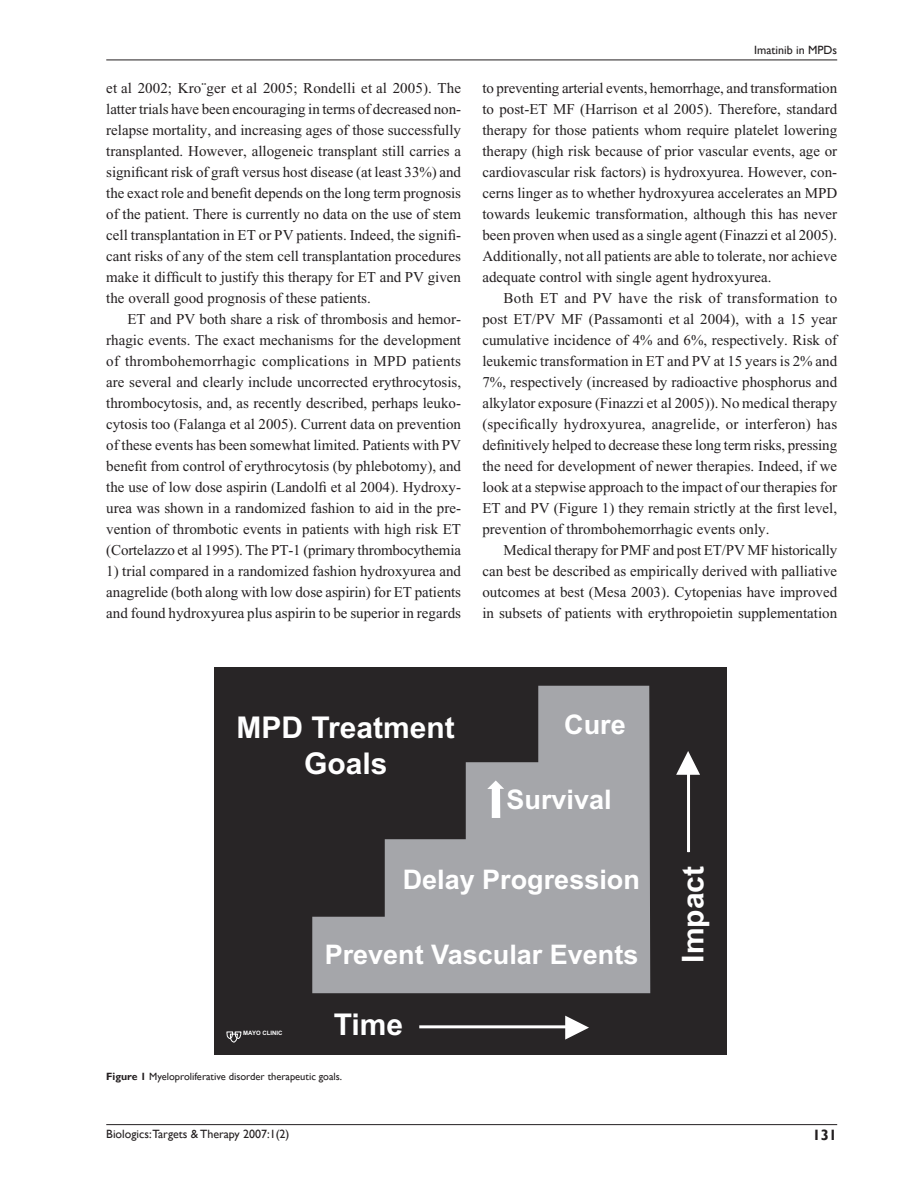
<style>
.page{position:relative;width:918px;height:1188px;background:#fff}
.page>*{position:absolute;margin:0;border:0;box-sizing:border-box;transform-origin:0 0}
.t1{font:700 30px/36px "Arial";color:#fff;text-align:center}
.t2{font:700 27px "Arial";color:#fff}
.t3{font:15px/21px "Times New Roman";color:#231f20;text-align:justify}
.t4{font:700 15px "Gill Sans";color:#231f20}
.t5{font:12px "Gill Sans";color:#231f20}
.t6{font:10.5px "Gill Sans";color:#231f20}
.t7{font:700 6px "Arial";color:#fff}
.s1{font-weight:700}
</style>
<div class="page">
<hr style="left:106px;top:1124px;width:731px;height:1px;background:#231f20">
<hr style="left:106px;top:60px;width:731px;height:1px;background:#231f20">
<div style="left:214px;top:668px;width:513px;height:387px;background:#282526"></div>
<svg style="left:312px;top:686px;width:338px;height:307px;fill:#a5a6aa"></svg>
<svg style="left:487px;top:780px;width:17px;height:38px"></svg>
<hr style="left:419px;top:1025px;width:148px;height:3px;background:#fff">
<svg style="left:565px;top:1016px;width:24px;height:24px"></svg>
<svg style="left:676px;top:751px;width:24px;height:24px"></svg>
<hr style="left:687px;top:771px;width:3px;height:81px;background:#fff">
<svg style="left:226px;top:1031px;width:16px;height:12px"></svg>
<p class="t3" style="left:106px;top:78px;width:356px">et al 2002; Kro¨ger et al 2005; Rondelli et al 2005). The latter trials have been encouraging in terms of decreased non&shy;relapse mortality, and increasing ages of those successfully transplanted. However, allogeneic transplant still carries a significant risk of graft versus host disease (at least 33%) and the exact role and benefit depends on the long term prognosis of the patient. There is currently no data on the use of stem cell transplantation in ET or PV patients. Indeed, the signifi&shy;cant risks of any of the stem cell transplantation procedures make it difficult to justify this therapy for ET and PV given the overall good prognosis of these patients.</p>
<p class="t3" style="left:106px;top:309px;width:356px;text-indent:21px">ET and PV both share a risk of thrombosis and hemor&shy;rhagic events. The exact mechanisms for the development of thrombohemorrhagic complications in MPD patients are several and clearly include uncorrected erythrocytosis, thrombocytosis, and, as recently described, perhaps leuko&shy;cytosis too (Falanga et al 2005). Current data on prevention of these events has been somewhat limited. Patients with PV benefit from control of erythrocytosis (by phlebotomy), and the use of low dose aspirin (Landolfi et al 2004). Hydroxy&shy;urea was shown in a randomized fashion to aid in the pre&shy;vention of thrombotic events in patients with high risk ET (Cortelazzo et al 1995). The PT-1 (primary thrombocythemia</p>
<p class="t3" style="left:106px;top:561px;width:356px">1) trial compared in a randomized fashion hydroxyurea and anagrelide (both along with low dose aspirin) for ET patients and found hydroxyurea plus aspirin to be superior in regards</p>
<p class="t5" style="left:754px;top:43px;width:85px">Imatinib in MPDs</p>
<p class="t3" style="left:482px;top:78px;width:356px">to preventing arterial events, hemorrhage, and transformation to post-ET MF (Harrison et al 2005). Therefore, standard therapy for those patients whom require platelet lowering therapy (high risk because of prior vascular events, age or cardiovascular risk factors) is hydroxyurea. However, con&shy;cerns linger as to whether hydroxyurea accelerates an MPD towards leukemic transformation, although this has never been proven when used as a single agent (Finazzi et al 2005).<br>Additionally, not all patients are able to tolerate, nor achieve adequate control with single agent hydroxyurea.</p>
<p class="t3" style="left:482px;top:288px;width:356px;text-indent:21px">Both ET and PV have the risk of transformation to post ET/PV MF (Passamonti et al 2004), with a 15 year cumulative incidence of 4% and 6%, respectively. Risk of leukemic transformation in ET and PV at 15 years is 2% and 7%, respectively (increased by radioactive phosphorus and alkylator exposure (Finazzi et al 2005)). No medical therapy (specifically hydroxyurea, anagrelide, or interferon) has definitively helped to decrease these long term risks, pressing the need for development of newer therapies. Indeed, if we look at a stepwise approach to the impact of our therapies for ET and PV (Figure 1) they remain strictly at the first level, prevention of thrombohemorrhagic events only.</p>
<p class="t3" style="left:482px;top:540px;width:356px;text-indent:21px">Medical therapy for PMF and post ET/PV MF historically can best be described as empirically derived with palliative outcomes at best (Mesa 2003). Cytopenias have improved in subsets of patients with erythropoietin supplementation</p>
<h1 class="t1" style="left:237px;top:710px;width:220px">MPD Treatment<br>Goals</h1>
<h2 class="t2" style="left:564px;top:709px;width:63px">Cure</h2>
<h2 class="t2" style="left:507px;top:784px;width:107px">Survival</h2>
<h2 class="t2" style="left:403px;top:864px;width:239px">Delay Progression</h2>
<h2 class="t2" style="left:325px;top:939px;width:315px">Prevent Vascular Events</h2>
<h1 class="t1" style="left:334px;top:1007px;width:71px">Time</h1>
<p class="t7" style="left:243px;top:1030px;width:41px">MAYO CLINIC</p>
<p class="t6" style="left:106px;top:1070px;width:237px"><span class="s1">Figure 1</span> Myeloproliferative disorder therapeutic goals.</p>
<h1 class="t1" style="left:675px;top:963px;width:98px;rotate:-90deg">Impact</h1>
<p class="t5" style="left:106px;top:1126px;width:185px">Biologics:Targets &amp; Therapy 2007:1(2)</p>
<p class="t4" style="left:812px;top:1126px;width:26px">131</p>
</div>
